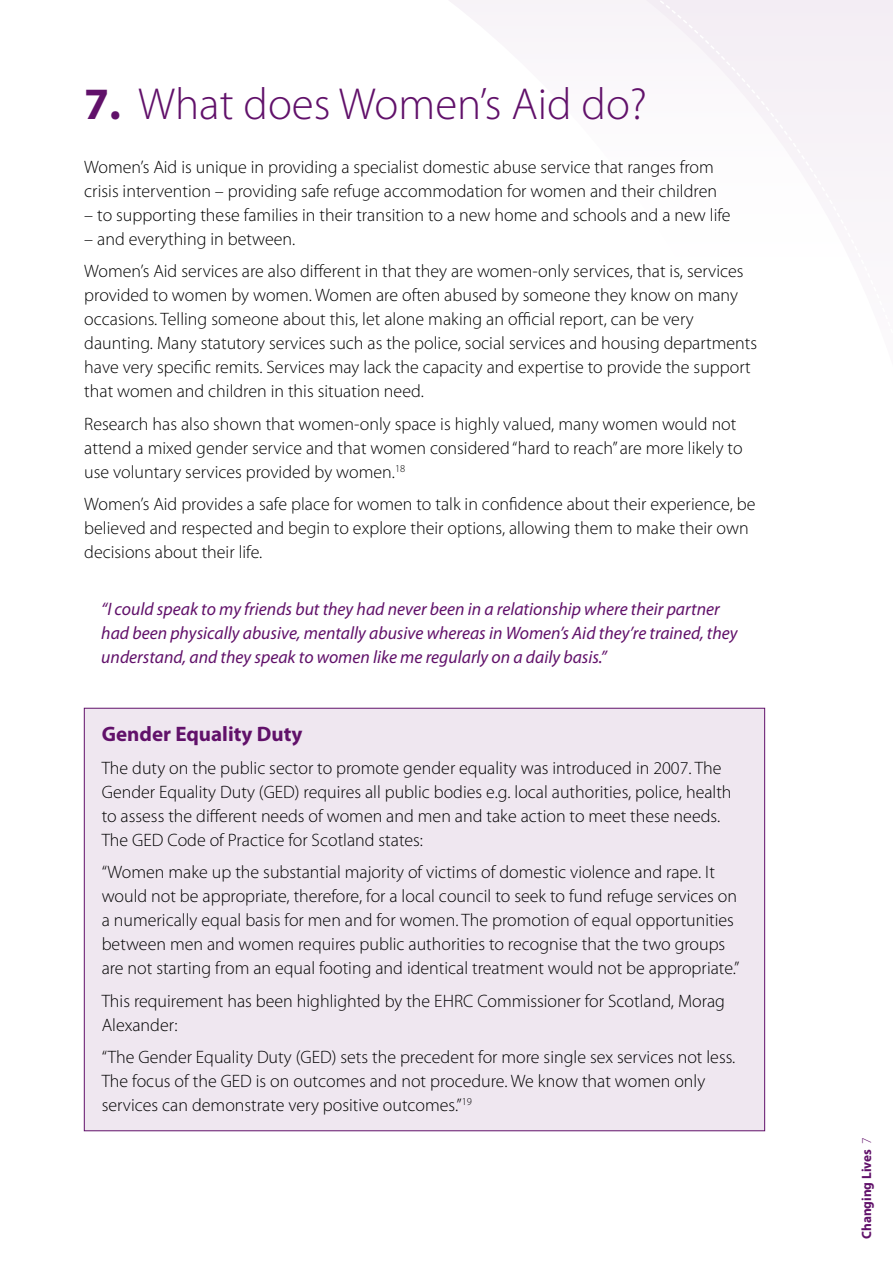
<style>
.page{position:relative;width:893px;height:1263px;background:#fff}
.page>*{position:absolute;margin:0;border:0;box-sizing:border-box;transform-origin:0 0}
.t1{font:300 45px "Myriad Pro";color:#61116a}
.t2{font:700 21px "Myriad Pro";color:#61116a}
.t3{font:300 18px/24px "Myriad Pro";color:#000}
.t4{font:italic 18px/24px "Myriad Pro";color:#61116a}
.t5{font:700 13.5px "Myriad Pro";color:#61116a}
.s1{font-weight:700}
.s2{font-weight:300}
</style>
<div class="page">
<svg style="left:448px;top:0;width:318px;height:918px"></svg>
<svg style="left:615px;top:0;width:278px;height:697px"></svg>
<div style="left:84px;top:708px;width:681px;height:423px;background:#efe7f0"></div>
<h1 class="t1" style="left:84px;top:77px;width:564px"><span class="s1">7.</span> What does Women’s Aid do?</h1>
<p class="t3" style="left:84px;top:154px;width:634px">Women’s Aid is unique in providing a specialist domestic abuse service that ranges from crisis intervention – providing safe refuge accommodation for women and their children</p>
<p class="t3" style="left:84px;top:202px;width:648px">– to supporting these families in their transition to a new home and schools and a new life</p>
<p class="t3" style="left:84px;top:222px;width:661px;line-height:32.5px">– and everything in between.<br>Women’s Aid services are also different in that they are women-only services, that is, services</p>
<p class="t3" style="left:84px;top:283px;width:674px">provided to women by women. Women are often abused by someone they know on many occasions. Telling someone about this, let alone making an official report, can be very daunting. Many statutory services such as the police, social services and housing departments have very specific remits. Services may lack the capacity and expertise to provide the support that women and children in this situation need.</p>
<p class="t3" style="left:84px;top:411px;width:660px">Research has also shown that women-only space is highly valued, many women would not attend a mixed gender service and that women considered “hard to reach” are more likely to use voluntary services provided by women.<sup>18</sup></p>
<p class="t3" style="left:84px;top:492px;width:673px">Women’s Aid provides a safe place for women to talk in confidence about their experience, be believed and respected and begin to explore their options, allowing them to make their own decisions about their life.</p>
<p class="t4" style="left:101px;top:596px;width:638px">“I could speak to my friends but they had never been in a relationship where their partner had been physically abusive, mentally abusive whereas in Women’s Aid they’re trained, they understand, and they speak to women like me regularly on a daily basis.”</p>
<p class="t2" style="left:102px;top:721px;width:202px">Gender Equality Duty</p>
<p class="t3" style="left:102px;top:756px;width:631px">The duty on the public sector to promote gender equality was introduced in 2007. The Gender Equality Duty (GED) requires all public bodies e.g. local authorities, police, health to assess the different needs of women and men and take action to meet these needs.<br>The GED Code of Practice for Scotland states:</p>
<p class="t3" style="left:102px;top:860px;width:639px">“Women make up the substantial majority of victims of domestic violence and rape. It would not be appropriate, therefore, for a local council to seek to fund refuge services on a numerically equal basis for men and for women. The promotion of equal opportunities between men and women requires public authorities to recognise that the two groups are not starting from an equal footing and identical treatment would not be appropriate.”</p>
<p class="t3" style="left:102px;top:989px;width:625px">This requirement has been highlighted by the EHRC Commissioner for Scotland, Morag<br>Alexander:</p>
<p class="t3" style="left:102px;top:1045px;width:635px">“The Gender Equality Duty (GED) sets the precedent for more single sex services not less.<br>The focus of the GED is on outcomes and not procedure. We know that women only services can demonstrate very positive outcomes.”<sup>19</sup></p>
<p class="t5" style="left:858px;top:1239px;width:103px;rotate:-90deg">Changing Lives <span class="s2">7</span></p>
</div>
